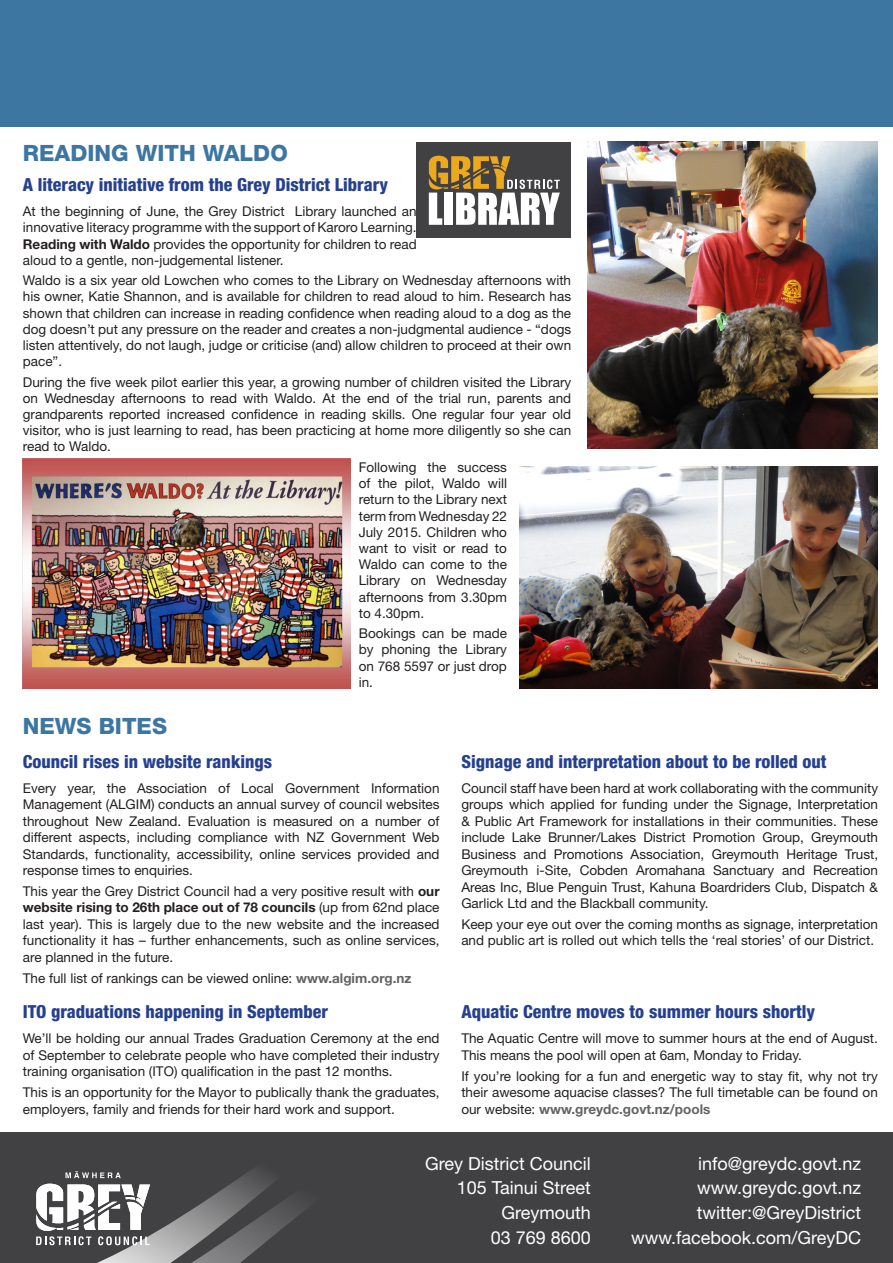
<style>
.page{position:relative;width:893px;height:1263px;background:#fff}
.page>*{position:absolute;margin:0;border:0;box-sizing:border-box;transform-origin:0 0}
.t1{font:800 22.5px "Helvetica Neue LT Std";color:#3d76a1}
.t2{font:800 condensed 18px "Helvetica Neue LT Std";color:#25408f}
.t3{font:18px "Helvetica Neue LT Std";color:#fff}
.t4{font:13.5px/16.2px "Helvetica Neue LT Std";color:#231f20;text-align:justify}
.s1{font-weight:700}
.s2{font-weight:700;color:#636366}
</style>
<div class="page">
<div style="left:0;top:0;width:893px;height:126px;background:#3d76a1"></div>
<div style="left:0;top:1132px;width:893px;height:131px;background:#414042"></div>
<svg style="left:36px;top:1168px;width:271px;height:95px"></svg>
<svg style="left:65px;top:1171px;width:56px;height:7px"></svg>
<svg style="left:36px;top:1184px;width:114px;height:61px"></svg>
<div style="left:417px;top:142px;width:154px;height:96px;background:#414042"></div>
<svg style="left:429px;top:156px;width:131px;height:69px"></svg>
<img style="left:520px;top:466px;width:358px;height:222px">
<img style="left:587px;top:142px;width:291px;height:306px">
<img style="left:23px;top:458px;width:327px;height:230px">
<p class="t1" style="left:23px;top:140px;width:267px">READING WITH WALDO</p>
<p class="t2" style="left:23px;top:174px;width:367px">A literacy initiative from the Grey District Library</p>
<p class="t4" style="left:23px;top:203px;width:395px">At the beginning of June, the Grey District Library launched an innovative literacy programme with the support of Karoro Learning.<br><span class="s1">Reading with Waldo</span> provides the opportunity for children to read aloud to a gentle, non-judgemental listener.</p>
<p class="t4" style="left:23px;top:272px;width:550px">Waldo is a six year old Lowchen who comes to the Library on Wednesday afternoons with his owner, Katie Shannon, and is available for children to read aloud to him. Research has shown that children can increase in reading confidence when reading aloud to a dog as the dog doesn’t put any pressure on the reader and creates a non-judgmental audience - “dogs listen attentively, do not laugh, judge or criticise (and) allow children to proceed at their own pace”.</p>
<p class="t4" style="left:23px;top:374px;width:550px">During the five week pilot earlier this year, a growing number of children visited the Library on Wednesday afternoons to read with Waldo. At the end of the trial run, parents and grandparents reported increased confidence in reading skills. One regular four year old visitor, who is just learning to read, has been practicing at home more diligently so she can read to Waldo.</p>
<p class="t4" style="left:359px;top:459px;width:150px">Following the success of the pilot, Waldo will return to the Library next term from Wednesday 22<br>July 2015. Children who want to visit or read to Waldo can come to the Library on Wednesday afternoons from 3.30pm to 4.30pm.</p>
<p class="t4" style="left:359px;top:625px;width:150px">Bookings can be made by phoning the Library on 768 5597 or just drop in.</p>
<p class="t1" style="left:23px;top:712px;width:146px">NEWS BITES</p>
<p class="t2" style="left:23px;top:750px;width:251px">Council rises in website rankings</p>
<p class="t4" style="left:23px;top:779px;width:418px">Every year, the Association of Local Government Information Management (ALGIM) conducts an annual survey of council websites throughout New Zealand. Evaluation is measured on a number of different aspects, including compliance with NZ Government Web Standards, functionality, accessibility, online services provided and response times to enquiries.</p>
<p class="t4" style="left:23px;top:882px;width:418px">This year the Grey District Council had a very positive result with <span class="s1">our website rising to 26th place out of 78 councils</span> (up from 62nd place last year). This is largely due to the new website and the increased functionality it has – further enhancements, such as online services, are planned in the future.</p>
<p class="t4" style="left:23px;top:969px;width:390px">The full list of rankings can be viewed online: <span class="s2">www.algim.org.nz</span></p>
<p class="t2" style="left:23px;top:1001px;width:307px">ITO graduations happening in September</p>
<p class="t4" style="left:23px;top:1030px;width:418px">We’ll be holding our annual Trades Graduation Ceremony at the end of September to celebrate people who have completed their industry training organisation (ITO) qualification in the past 12 months.</p>
<p class="t4" style="left:23px;top:1084px;width:418px">This is an opportunity for the Mayor to publically thank the graduates, employers, family and friends for their hard work and support.</p>
<p class="t2" style="left:461px;top:750px;width:367px">Signage and interpretation about to be rolled out</p>
<p class="t4" style="left:461px;top:779px;width:418px">Council staff have been hard at work collaborating with the community groups which applied for funding under the Signage, Interpretation &amp; Public Art Framework for installations in their communities. These include Lake Brunner/Lakes District Promotion Group, Greymouth Business and Promotions Association, Greymouth Heritage Trust, Greymouth i-Site, Cobden Aromahana Sanctuary and Recreation Areas Inc, Blue Penguin Trust, Kahuna Boardriders Club, Dispatch &amp; Garlick Ltd and the Blackball community.</p>
<p class="t4" style="left:461px;top:915px;width:418px">Keep your eye out over the coming months as signage, interpretation and public art is rolled out which tells the ‘real stories’ of our District.</p>
<p class="t2" style="left:461px;top:1001px;width:355px">Aquatic Centre moves to summer hours shortly</p>
<p class="t4" style="left:461px;top:1030px;width:418px">The Aquatic Centre will move to summer hours at the end of August.<br>This means the pool will open at 6am, Monday to Friday.</p>
<p class="t4" style="left:461px;top:1067px;width:418px">If you’re looking for a fun and energetic way to stay fit, why not try their awesome aquacise classes? The full timetable can be found on our website: <span class="s2">www.greydc.govt.nz/pools</span></p>
<p class="t3" style="left:425px;top:1152px;width:167px">Grey District Council</p>
<p class="t3" style="left:457px;top:1177px;width:136px">105 Tainui Street</p>
<p class="t3" style="left:502px;top:1202px;width:91px">Greymouth</p>
<p class="t3" style="left:491px;top:1226px;width:102px">03 769 8600</p>
<p class="t3" style="left:698px;top:1152px;width:165px">info@greydc.govt.nz</p>
<p class="t3" style="left:697px;top:1177px;width:165px">www.greydc.govt.nz</p>
<p class="t3" style="left:697px;top:1202px;width:166px">twitter:@GreyDistrict</p>
<p class="t3" style="left:631px;top:1226px;width:231px">www.facebook.com/GreyDC</p>
</div>
